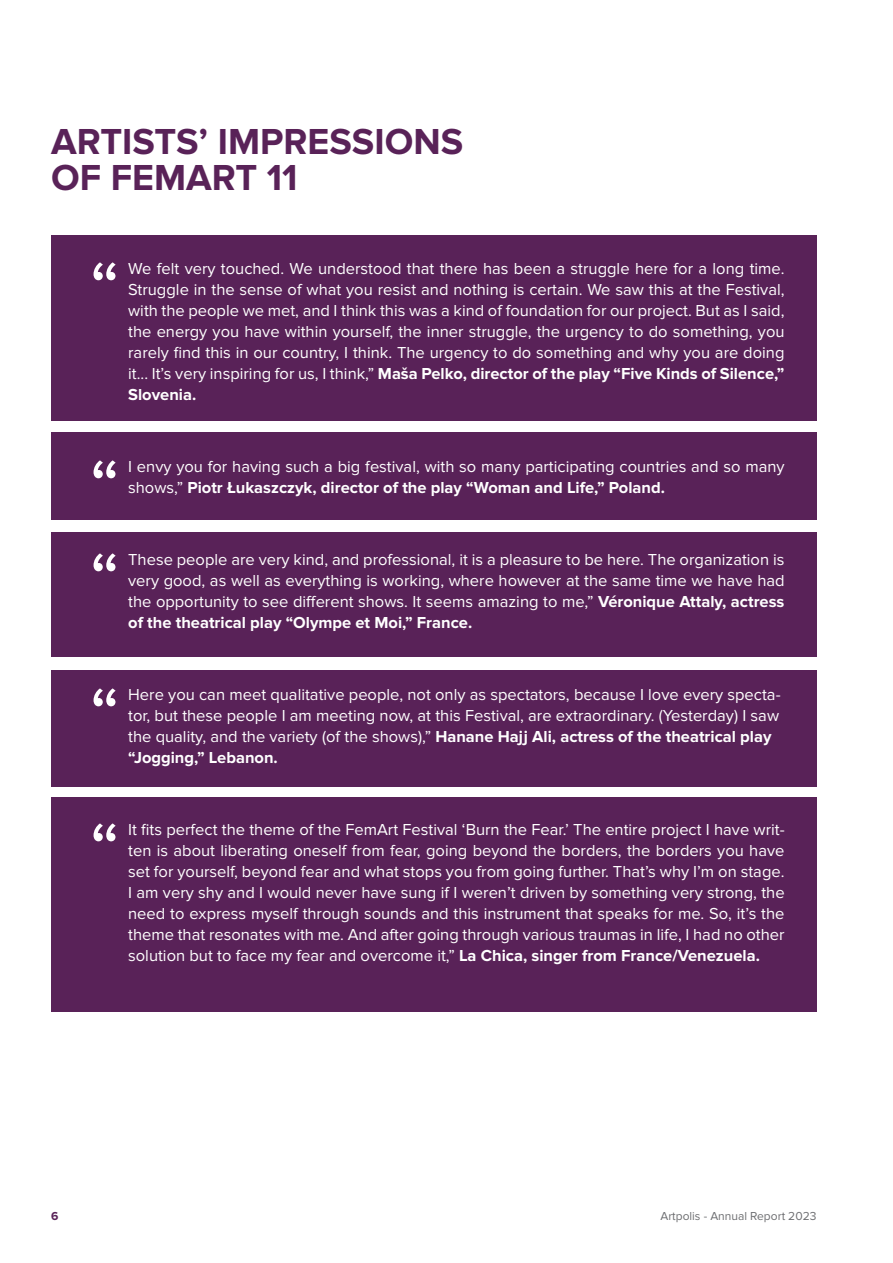
<style>
.page{position:relative;width:893px;height:1263px;background:#fff}
.page>*{position:absolute;margin:0;border:0;box-sizing:border-box;transform-origin:0 0}
.t1{font:79.5px "Proxima Nova";color:#fff}
.t2{font:700 37.5px/36px "Proxima Nova";color:#592258}
.t3{font:16.5px/21px "Proxima Nova";color:#fff;text-align:justify}
.t4{font:12px "Proxima Nova";color:#6d6e71}
.t5{font:700 12px "Proxima Nova";color:#592258}
.s1{font-weight:700}
</style>
<div class="page">
<div style="left:51px;top:236px;width:765px;height:185px;background:#592258"></div>
<div style="left:51px;top:432px;width:765px;height:88px;background:#592258"></div>
<div style="left:51px;top:532px;width:765px;height:124px;background:#592258"></div>
<div style="left:51px;top:670px;width:765px;height:117px;background:#592258"></div>
<div style="left:51px;top:797px;width:765px;height:215px;background:#592258"></div>
<h2 class="t2" style="left:51px;top:124px;width:414px">ARTISTS’ IMPRESSIONS<br>OF FEMART 11</h2>
<h1 class="t1" style="left:89px;top:253px;width:32px">“</h1>
<p class="t3" style="left:128px;top:259px;width:658px">We felt very touched. We understood that there has been a struggle here for a long time.<br>Struggle in the sense of what you resist and nothing is certain. We saw this at the Festival, with the people we met, and I think this was a kind of foundation for our project. But as I said, the energy you have within yourself, the inner struggle, the urgency to do something, you rarely find this in our country, I think. The urgency to do something and why you are doing it... It’s very inspiring for us, I think,” <span class="s1">Maša Pelko, director of the play “Five Kinds of Silence,” Slovenia.</span></p>
<h1 class="t1" style="left:89px;top:451px;width:32px">“</h1>
<p class="t3" style="left:128px;top:457px;width:658px">I envy you for having such a big festival, with so many participating countries and so many shows,” <span class="s1">Piotr Łukaszczyk, director of the play “Woman and Life,” Poland.</span></p>
<h1 class="t1" style="left:89px;top:544px;width:32px">“</h1>
<p class="t3" style="left:128px;top:550px;width:658px">These people are very kind, and professional, it is a pleasure to be here. The organization is very good, as well as everything is working, where however at the same time we have had the opportunity to see different shows. It seems amazing to me,” <span class="s1">Véronique Attaly, actress of the theatrical play “Olympe et Moi,” France.</span></p>
<h1 class="t1" style="left:89px;top:679px;width:32px">“</h1>
<p class="t3" style="left:128px;top:685px;width:654px;text-align:left">Here you can meet qualitative people, not only as spectators, because I love every specta&shy;tor, but these people I am meeting now, at this Festival, are extraordinary. (Yesterday) I saw the quality, and the variety (of the shows),” <span class="s1">Hanane Hajj Ali, actress of the theatrical play “Jogging,” Lebanon.</span></p>
<h1 class="t1" style="left:89px;top:814px;width:32px">“</h1>
<p class="t3" style="left:128px;top:820px;width:658px">It fits perfect the theme of the FemArt Festival ‘Burn the Fear.’ The entire project I have writ&shy;ten is about liberating oneself from fear, going beyond the borders, the borders you have set for yourself, beyond fear and what stops you from going further. That’s why I’m on stage.<br>I am very shy and I would never have sung if I weren’t driven by something very strong, the need to express myself through sounds and this instrument that speaks for me. So, it’s the theme that resonates with me. And after going through various traumas in life, I had no other solution but to face my fear and overcome it,” <span class="s1">La Chica, singer from France/Venezuela.</span></p>
<p class="t5" style="left:51px;top:1209px;width:9px">6</p>
<p class="t4" style="left:660px;top:1210px;width:157px">Artpolis - Annual Report 2023</p>
</div>
